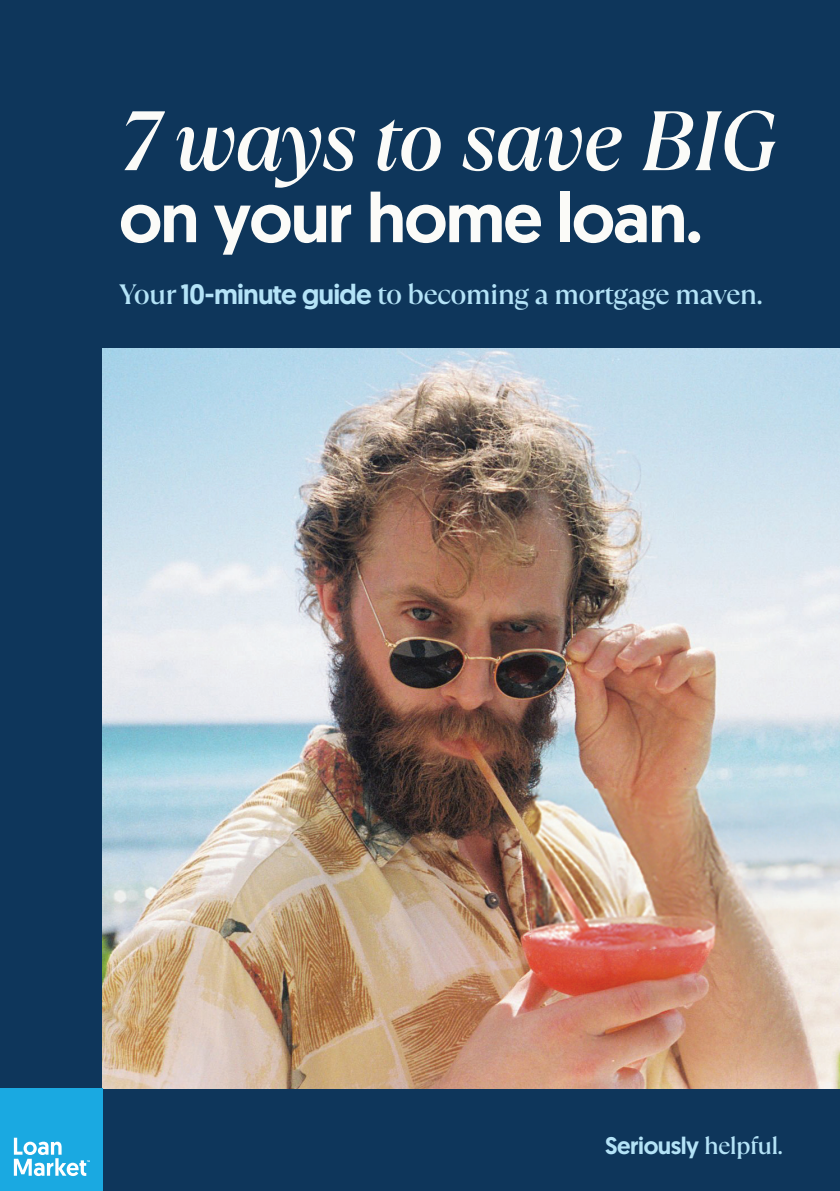
<style>
.page{position:relative;width:840px;height:1191px;background:#fff}
.page>*{position:absolute;margin:0;border:0;box-sizing:border-box;transform-origin:0 0}
.t1{font:italic 500 84px "TT Ramillas";letter-spacing:-.025em;color:#fbfbf8}
.t2{font:500 70px "Geomanist";letter-spacing:-.025em;color:#fbfbf8}
.t3{font:500 28px "TT Ramillas";letter-spacing:-.03em;color:#b4e3f7}
.t4{font:500 24px "Geomanist";letter-spacing:-.02em;color:#b4e3f7}
.s1{font-family:"Geomanist"}
.s2{font-family:"TT Ramillas"}
</style>
<div class="page">
<div style="left:0;top:0;width:839px;height:1191px;background:#0e365b"></div>
<img style="left:102px;top:349px;width:737px;height:740px">
<div style="left:0;top:1089px;width:102px;height:102px;background:#1aa9e1"></div>
<svg style="left:14px;top:1137px;width:76px;height:39px"></svg>
<h1 class="t1" style="left:119px;top:91px;width:658px">7 ways to save BIG</h1>
<h2 class="t2" style="left:119px;top:171px;width:584px">on your home loan.</h2>
<p class="t3" style="left:119px;top:277px;width:645px">Your <span class="s1">10-minute guide</span> to becoming a mortgage maven.</p>
<p class="t4" style="left:604px;top:1129px;width:179px">Seriously <span class="s2">helpful.</span></p>
</div>
